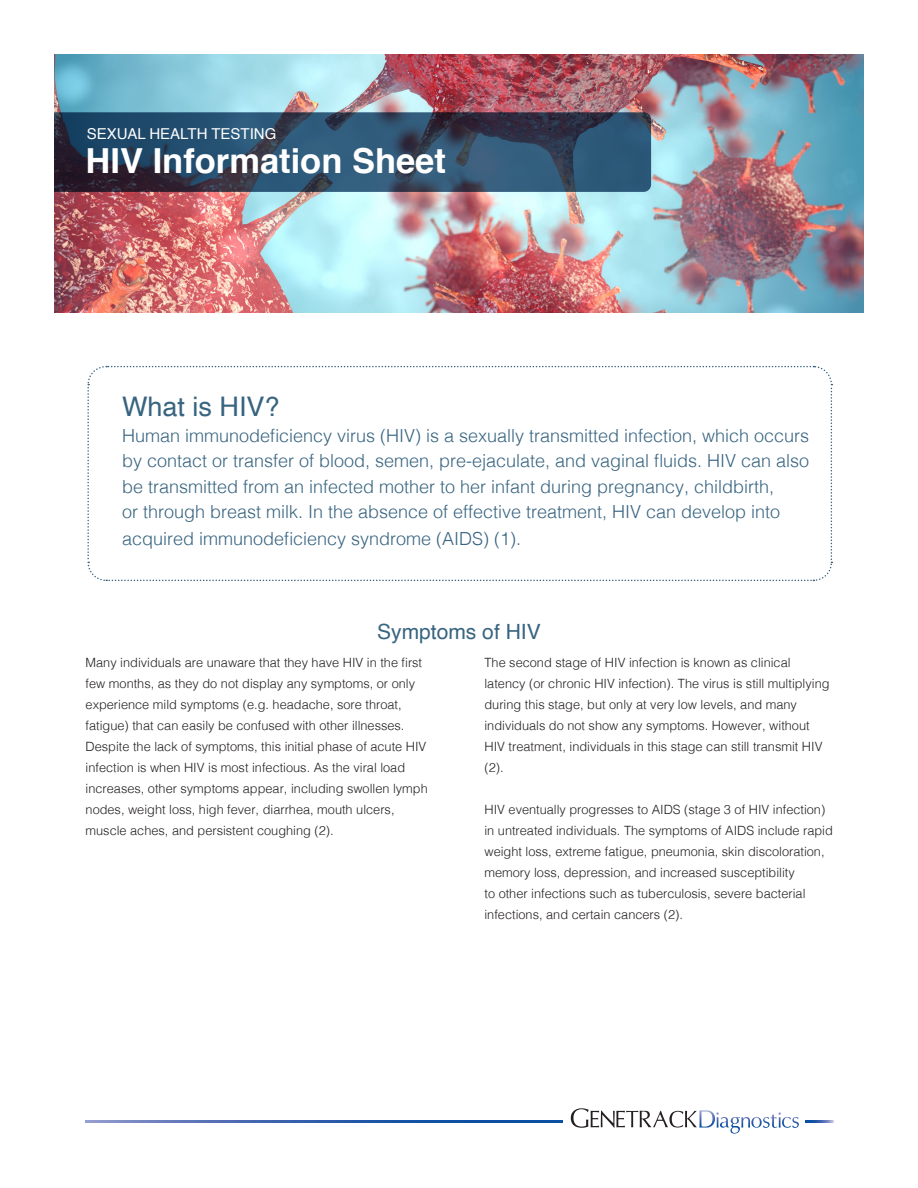
<style>
.page{position:relative;width:918px;height:1188px;background:#fff}
.page>*{position:absolute;margin:0;border:0;box-sizing:border-box;transform-origin:0 0}
.t1{font:700 34.5px "Helvetica";color:#fff}
.t2{font:27px "Helvetica";color:#386480}
.t3{font:21px "Helvetica";color:#386480}
.t4{font:300 18px/25.8px "Helvetica";color:#386480}
.t5{font:15px "Helvetica";color:#fff}
.t6{font:300 12.75px/21px "Helvetica";color:#231f20}
</style>
<div class="page">
<svg style="left:87px;top:365px;width:746px;height:217px"></svg>
<img style="left:54px;top:54px;width:810px;height:258px">
<svg style="left:54px;top:112px;width:597px;height:80px;background:#2e4964"></svg>
<svg style="left:86px;top:1121px;width:476px;height:2px"></svg>
<svg style="left:806px;top:1121px;width:28px;height:2px"></svg>
<svg style="left:571px;top:1108px;width:228px;height:26px"></svg>
<p class="t5" style="left:87px;top:122px;width:191px">SEXUAL HEALTH TESTING</p>
<p class="t1" style="left:86px;top:133px;width:362px">HIV Information Sheet</p>
<p class="t2" style="left:122px;top:386px;width:159px">What is HIV?</p>
<p class="t4" style="left:122px;top:421px;width:689px">Human immunodeficiency virus (HIV) is a sexually transmitted infection, which occurs by contact or transfer of blood, semen, pre-ejaculate, and vaginal fluids. HIV can also be transmitted from an infected mother to her infant during pregnancy, childbirth,<br>or through breast milk. In the absence of effective treatment, HIV can develop into acquired immunodeficiency syndrome (AIDS) (1).</p>
<p class="t3" style="left:377px;top:615px;width:165px">Symptoms of HIV</p>
<p class="t6" style="left:86px;top:651px;width:344px">Many individuals are unaware that they have HIV in the first few months, as they do not display any symptoms, or only experience mild symptoms (e.g. headache, sore throat, fatigue) that can easily be confused with other illnesses.<br>Despite the lack of symptoms, this initial phase of acute HIV infection is when HIV is most infectious. As the viral load increases, other symptoms appear, including swollen lymph nodes, weight loss, high fever, diarrhea, mouth ulcers, muscle aches, and persistent coughing (2).</p>
<p class="t6" style="left:484px;top:651px;width:347px">The second stage of HIV infection is known as clinical latency (or chronic HIV infection). The virus is still multiplying during this stage, but only at very low levels, and many individuals do not show any symptoms. However, without HIV treatment, individuals in this stage can still transmit HIV (2).</p>
<p class="t6" style="left:484px;top:798px;width:350px">HIV eventually progresses to AIDS (stage 3 of HIV infection) in untreated individuals. The symptoms of AIDS include rapid weight loss, extreme fatigue, pneumonia, skin discoloration, memory loss, depression, and increased susceptibility<br>to other infections such as tuberculosis, severe bacterial infections, and certain cancers (2).</p>
</div>
